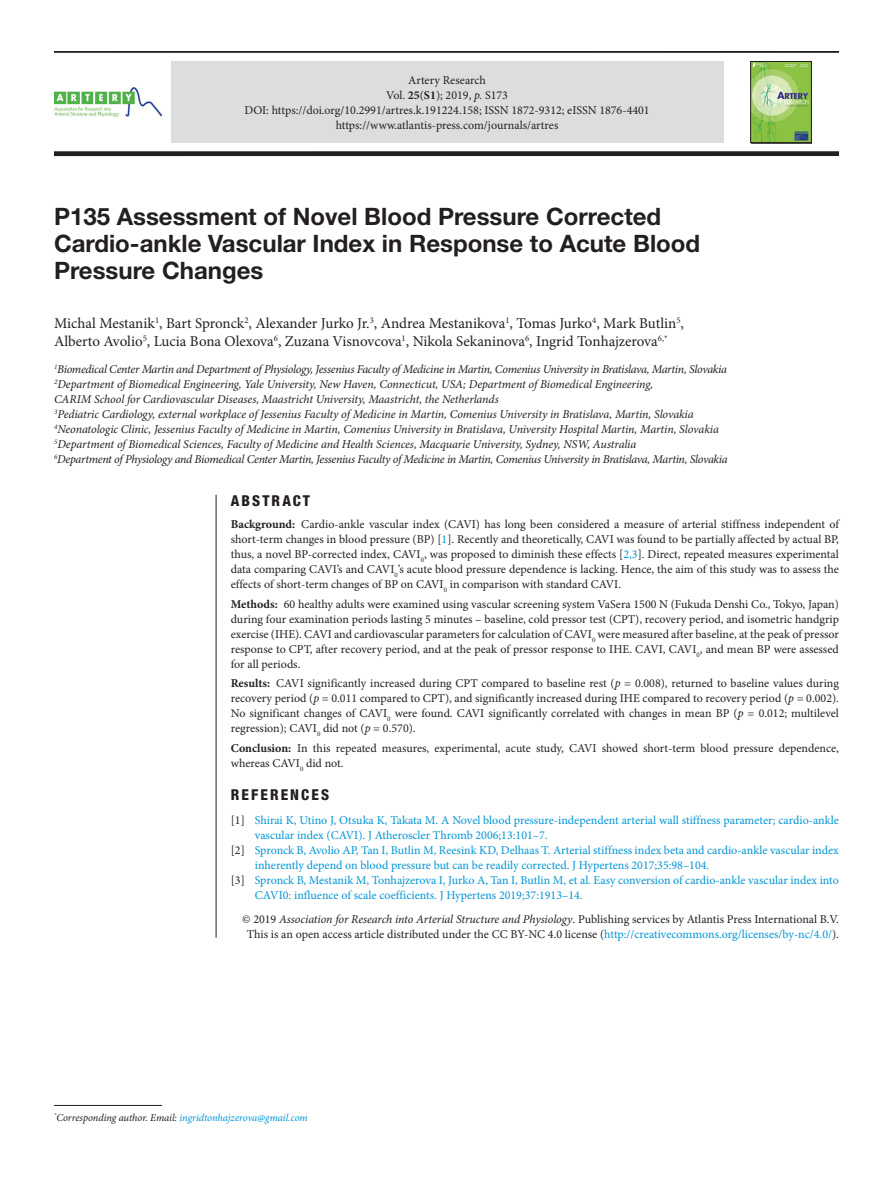
<style>
.page{position:relative;width:893px;height:1191px;background:#fff}
.page>*{position:absolute;margin:0;border:0;box-sizing:border-box;transform-origin:0 0}
.article_title{font:700 24px/27px "Helvetica Neue LT Std";color:#231f20}
.author_name{font:15px/18px "Minion Pro";letter-spacing:-.005em;color:#231f20}
.article_info{font:800 condensed 15px "Helvetica Neue LT Std";letter-spacing:.14em;color:#231f20}
.abstract{font:800 condensed 15px "Helvetica Neue LT Std";letter-spacing:.14em;color:#231f20}
.abstract_text{font:12px/15px "Minion Pro";color:#231f20;text-align:justify}
.author-affil{font:italic 12px/15px "Minion Pro";letter-spacing:-.015em;color:#231f20}
.Ref_text{font:12px/15px "Minion Pro";color:#0095d5}
.copyright{font:12px/15px "Minion Pro";color:#231f20;text-align:center}
.corres_author{font:italic 10.5px "Minion Pro";letter-spacing:-.01em;color:#0095d5}
.s1{font-weight:700}
.s2{font-style:italic}
.s3{color:#0095d5}
.s4{color:#231f20}
</style>
<div class="page">
<img style="left:54px;top:88px;width:108px;height:28px">
<hr style="left:54px;top:51px;width:785px;height:2px;background:#231f20">
<div style="left:54px;top:151px;width:785px;height:5px;background:#231f20"></div>
<div style="left:171px;top:62px;width:552px;height:81px;background:#dcdddf"></div>
<div style="left:751px;top:62px;width:61px;height:81px;background:#231f20;opacity:.55"></div>
<div style="left:751px;top:61px;width:60px;height:82px;border:1px solid #231f20"></div>
<hr style="left:216px;top:495px;width:1px;height:442px;background:#231f20">
<hr style="left:54px;top:1105px;width:108px;height:1px;background:#231f20">
<p class="abstract_text" style="left:386px;top:73px;width:123px;text-align:center">Artery Research<br>Vol. <span class="s1">25</span>(<span class="s1">S1</span>); 2019, <span class="s2">p.</span> S173</p>
<p class="abstract_text" style="left:244px;top:103px;width:407px;text-align:center">DOI: https://doi.org/10.2991/artres.k.191224.158; ISSN 1872-9312; eISSN 1876-4401 https://www.atlantis-press.com/journals/artres</p>
<p class="abstract_text" style="left:370px;top:88px;width:156px">Vol. <span class="s1">0</span>(<span class="s1">0</span>); Month (2019), <span class="s2">pp.</span> 0–0</p>
<p class="abstract_text" style="left:447px;top:103px;width:33px">03 003</p>
<p class="article_title" style="left:54px;top:202px;width:648px">P135 Assessment of Novel Blood Pressure Corrected<br>Cardio-ankle Vascular Index in Response to Acute Blood<br>Pressure Changes</p>
<p class="author_name" style="left:54px;top:315px;width:631px">Michal Mestanik<sup>1</sup>, Bart Spronck<sup>2</sup>, Alexander Jurko Jr.<sup>3</sup>, Andrea Mestanikova<sup>1</sup>, Tomas Jurko<sup>4</sup>, Mark Butlin<sup>5</sup>,<br>Alberto Avolio<sup>5</sup>, Lucia Bona Olexova<sup>6</sup>, Zuzana Visnovcova<sup>1</sup>, Nikola Sekaninova<sup>6</sup>, Ingrid Tonhajzerova<sup>6,*</sup></p>
<p class="author-affil" style="left:54px;top:362px;width:674px"><sup>1</sup>Biomedical Center Martin and Department of Physiology, Jessenius Faculty of Medicine in Martin, Comenius University in Bratislava, Martin, Slovakia</p>
<p class="author-affil" style="left:54px;top:377px;width:601px"><sup>2</sup>Department of Biomedical Engineering, Yale University, New Haven, Connecticut, USA; Department of Biomedical Engineering,<br>CARIM School for Cardiovascular Diseases, Maastricht University, Maastricht, the Netherlands</p>
<p class="author-affil" style="left:54px;top:407px;width:641px"><sup>3</sup>Pediatric Cardiology, external workplace of Jessenius Faculty of Medicine in Martin, Comenius University in Bratislava, Martin, Slovakia</p>
<p class="author-affil" style="left:54px;top:422px;width:666px"><sup>4</sup>Neonatologic Clinic, Jessenius Faculty of Medicine in Martin, Comenius University in Bratislava, University Hospital Martin, Martin, Slovakia</p>
<p class="author-affil" style="left:54px;top:437px;width:584px"><sup>5</sup>Department of Biomedical Sciences, Faculty of Medicine and Health Sciences, Macquarie University, Sydney, NSW, Australia</p>
<p class="author-affil" style="left:54px;top:452px;width:675px"><sup>6</sup>Department of Physiology and Biomedical Center Martin, Jessenius Faculty of Medicine in Martin, Comenius University in Bratislava, Martin, Slovakia</p>
<p class="abstract" style="left:231px;top:491px;width:81px">ABSTRACT</p>
<p class="abstract_text" style="left:231px;top:517px;width:610px"><span class="s1">Background:</span> Cardio-ankle vascular index (CAVI) has long been considered a measure of arterial stiffness independent of short-term changes in blood pressure (BP) [<span class="s3">1</span>]. Recently and theoretically, CAVI was found to be partially affected by actual BP, thus, a novel BP-corrected index, CAVI<sub>0</sub>, was proposed to diminish these effects [<span class="s3">2,3</span>]. Direct, repeated measures experimental data comparing CAVI’s and CAVI<sub>0</sub>’s acute blood pressure dependence is lacking. Hence, the aim of this study was to assess the effects of short-term changes of BP on CAVI<sub>0</sub> in comparison with standard CAVI.</p>
<p class="abstract_text" style="left:231px;top:596px;width:610px"><span class="s1">Methods:</span> 60 healthy adults were examined using vascular screening system VaSera 1500 N (Fukuda Denshi Co., Tokyo, Japan) during four examination periods lasting 5 minutes – baseline, cold pressor test (CPT), recovery period, and isometric handgrip exercise (IHE). CAVI and cardiovascular parameters for calculation of CAVI<sub>0</sub> were measured after baseline, at the peak of pressor response to CPT, after recovery period, and at the peak of pressor response to IHE. CAVI, CAVI<sub>0</sub>, and mean BP were assessed for all periods.</p>
<p class="abstract_text" style="left:231px;top:676px;width:610px"><span class="s1">Results:</span> CAVI significantly increased during CPT compared to baseline rest (<span class="s2">p</span> = 0.008), returned to baseline values during recovery period (<span class="s2">p</span> = 0.011 compared to CPT), and significantly increased during IHE compared to recovery period (<span class="s2">p</span> = 0.002).<br>No significant changes of CAVI<sub>0</sub> were found. CAVI significantly correlated with changes in mean BP (<span class="s2">p</span> = 0.012; multilevel regression); CAVI<sub>0</sub> did not (<span class="s2">p</span> = 0.570).</p>
<p class="abstract_text" style="left:231px;top:740px;width:610px"><span class="s1">Conclusion:</span> In this repeated measures, experimental, acute study, CAVI showed short-term blood pressure dependence, whereas CAVI<sub>0</sub> did not.</p>
<p class="article_info" style="left:231px;top:785px;width:100px">REFERENCES</p>
<p class="Ref_text" style="left:255px;top:812px;width:586px;text-indent:-24px"><span class="s4">[1]</span> Shirai K, Utino J, Otsuka K, Takata M. A Novel blood pressure-independent arterial wall stiffness parameter; cardio-ankle vascular index (CAVI). J Atheroscler Thromb 2006;13:101–7.</p>
<p class="Ref_text" style="left:255px;top:842px;width:586px;text-indent:-24px"><span class="s4">[2]</span> Spronck B, Avolio AP, Tan I, Butlin M, Reesink KD, Delhaas T. Arterial stiffness index beta and cardio-ankle vascular index inherently depend on blood pressure but can be readily corrected. J Hypertens 2017;35:98–104.</p>
<p class="Ref_text" style="left:255px;top:872px;width:586px;text-indent:-24px"><span class="s4">[3]</span> Spronck B, Mestanik M, Tonhajzerova I, Jurko A, Tan I, Butlin M, et al. Easy conversion of cardio-ankle vascular index into<br>CAVI0: influence of scale coefficients. J Hypertens 2019;37:1913–14.</p>
<p class="copyright" style="left:242px;top:911px;width:598px">© 2019 <span class="s2">Association for Research into Arterial Structure and Physiology</span>. Publishing services by Atlantis Press International B.V.<br>This is an open access article distributed under the CC BY-NC 4.0 license (<span class="s3">http://creativecommons.org/licenses/by-nc/4.0/</span>).</p>
<p class="corres_author" style="left:54px;top:1110px;width:255px"><sup>*</sup><span class="s4">Corresponding author. Email:</span> ingridtonhajzerova@gmail.com</p>
</div>
